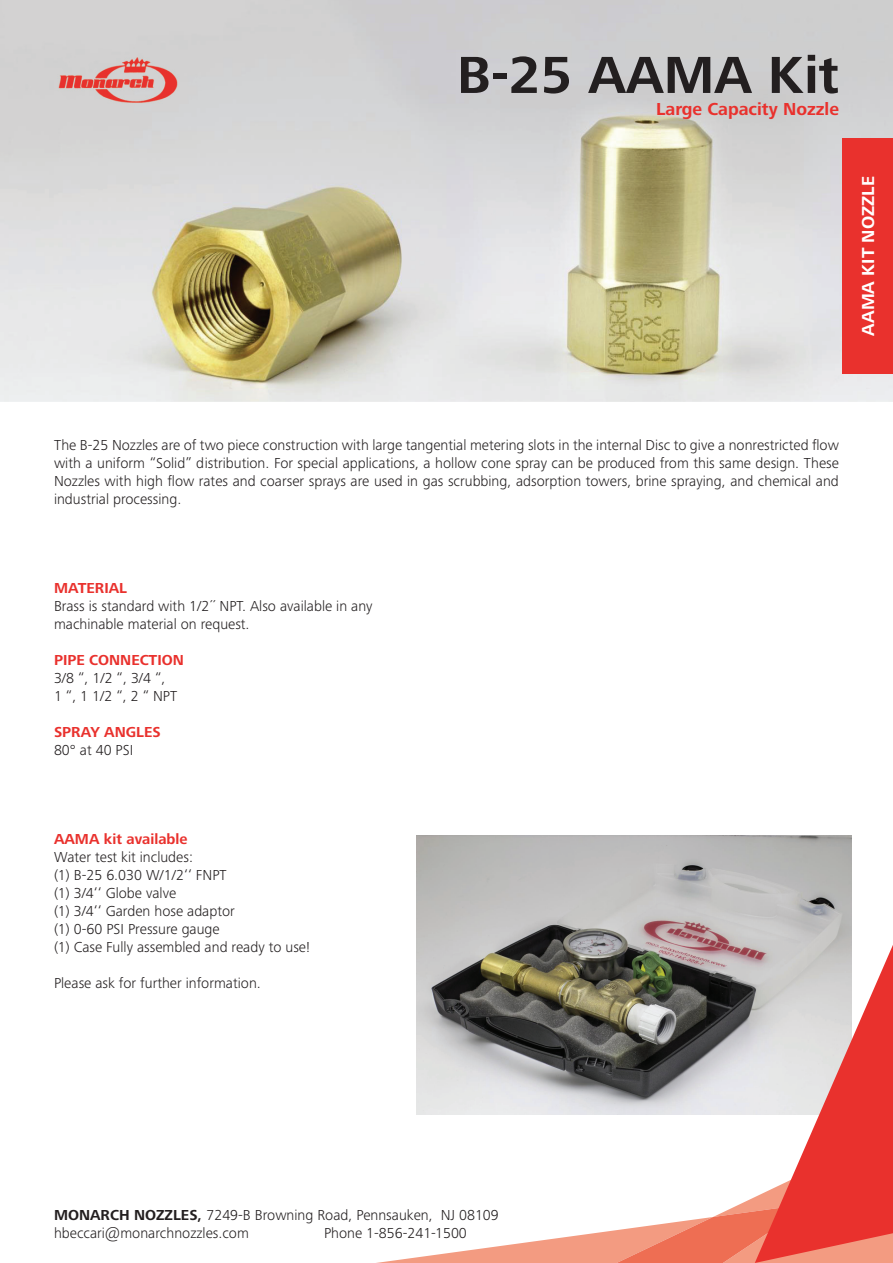
<style>
.page{position:relative;width:893px;height:1263px;background:#fff}
.page>*{position:absolute;margin:0;border:0;box-sizing:border-box;transform-origin:0 0}
.t1{font:700 54px "Hd M Frutiger Next Pro";color:#231f20}
.t2{font:700 18px "Hd M Frutiger Next Pro";color:#e9312d}
.t3{font:700 18px "Hd M Frutiger Next Pro";color:#fff}
.t4{font:300 15px/18px "Hd M Frutiger Next Pro";color:#231f20}
.t5{font:700 15px "Hd M Frutiger Next Pro";color:#e9312d}
.s1{font-weight:700}
</style>
<div class="page">
<img style="left:417px;top:836px;width:434px;height:109px">
<img style="left:0;top:0;width:893px;height:402px">
<img style="left:54px;top:54px;width:148px;height:52px">
<svg style="left:376px;top:945px;width:517px;height:318px"></svg>
<div style="left:842px;top:138px;width:51px;height:236px;background:#e9312d"></div>
<h1 class="t1" style="left:457px;top:44px;width:383px">B-25 AAMA Kit</h1>
<p class="t2" style="left:656px;top:98px;width:184px">Large Capacity Nozzle</p>
<p class="t3" style="left:858px;top:336px;width:161px;rotate:-90deg">AAMA KIT NOZZLE</p>
<p class="t4" style="left:54px;top:436px;width:786px;text-align:justify">The B-25 Nozzles are of two piece construction with large tangential metering slots in the internal Disc to give a nonrestricted flow with a uniform “Solid” distribution. For special applications, a hollow cone spray can be produced from this same design. These Nozzles with high flow rates and coarser sprays are used in gas scrubbing, adsorption towers, brine spraying, and chemical and industrial processing.</p>
<p class="t5" style="left:54px;top:580px;width:75px">MATERIAL</p>
<p class="t4" style="left:54px;top:597px;width:320px">Brass is standard with 1/2´´ NPT. Also available in any machinable material on request.</p>
<p class="t5" style="left:54px;top:652px;width:131px">PIPE CONNECTION</p>
<p class="t4" style="left:54px;top:669px;width:125px">3/8 “, 1/2 “, 3/4 “,<br>1 “, 1 1/2 “, 2 “ NPT</p>
<p class="t5" style="left:54px;top:724px;width:108px">SPRAY ANGLES</p>
<p class="t4" style="left:54px;top:741px;width:81px">80° at 40 PSI</p>
<p class="t5" style="left:54px;top:831px;width:135px">AAMA kit available</p>
<p class="t4" style="left:54px;top:848px;width:258px">Water test kit includes:<br>(1) B-25 6.030 W/1/2‘‘ FNPT<br>(1) 3/4‘‘ Globe valve<br>(1) 3/4‘‘ Garden hose adaptor<br>(1) 0-60 PSI Pressure gauge<br>(1) Case Fully assembled and ready to use!</p>
<p class="t4" style="left:54px;top:974px;width:208px">Please ask for further information.</p>
<p class="t4" style="left:54px;top:1206px;width:446px"><span class="s1">MONARCH NOZZLES,</span> 7249-B Browning Road, Pennsauken, NJ 08109 hbeccari@monarchnozzles.com</p>
<p class="t4" style="left:324px;top:1224px;width:144px">Phone 1-856-241-1500</p>
</div>
